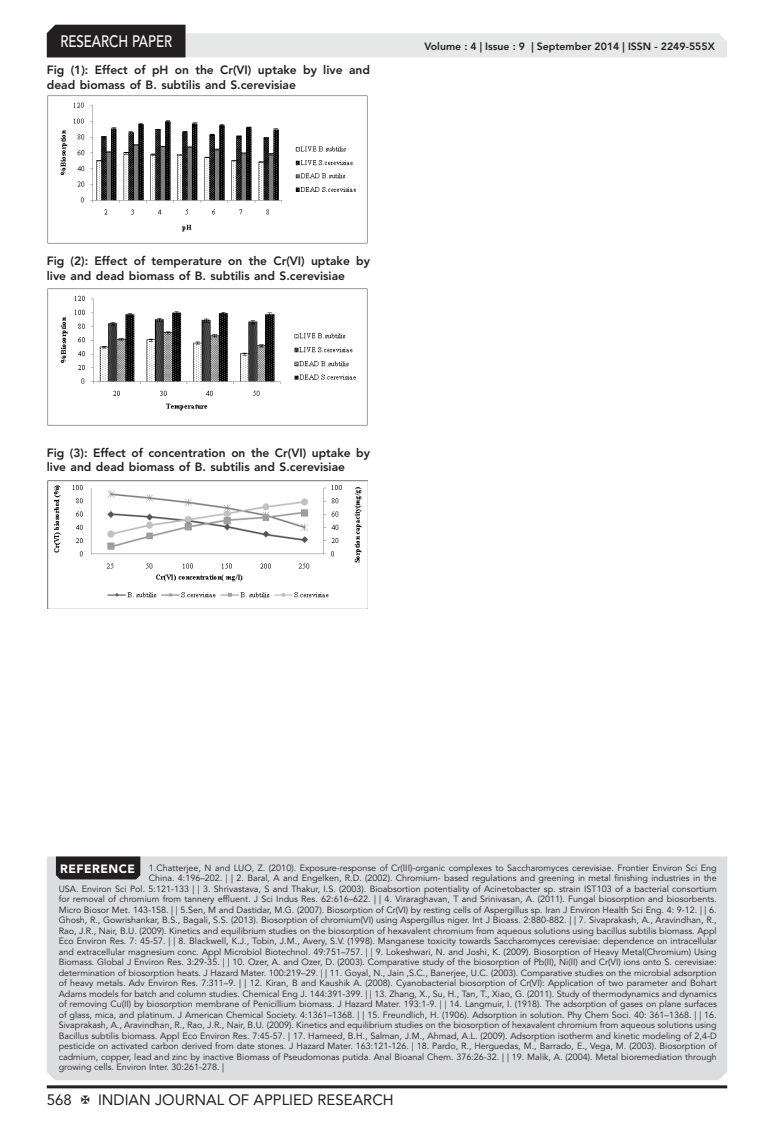
<style>
.page{position:relative;width:774px;height:1136px;background:#fff}
.page>*{position:absolute;margin:0;border:0;box-sizing:border-box;transform-origin:0 0}
.t1{font:500 16.5px "Avenir LT Std";color:#fff;scale:.8 1}
.t2{font:15px "Avenir LT Std";color:#231f20}
.t3{font:800 12px/14.7px "Avenir LT Std";color:#231f20}
.t4{font:800 10.5px "Avenir LT Std";color:#231f20}
.t5{font:9px "Avenir LT Std";color:#231f20}
.s1{font-weight:900;font-size:12px;color:#fff}
</style>
<div class="page">
<hr style="left:47px;top:1085px;width:680px;height:3px;background:#231f20">
<svg style="left:47px;top:25px;width:680px;height:32px"></svg>
<img style="left:48px;top:95px;width:319px;height:148px">
<img style="left:48px;top:289px;width:319px;height:136px">
<img style="left:48px;top:480px;width:320px;height:129px">
<div style="left:47px;top:856px;width:680px;height:224px;background:#dcdddf"></div>
<div style="left:56px;top:856px;width:84px;height:23px;background:#231f20"></div>
<h1 class="t1" style="left:60px;top:32px;width:139px">RESEARCH PAPER</h1>
<h3 class="t3" style="left:47px;top:63px;width:325px">Fig (1): Effect of pH on the Cr(VI) uptake by live and dead biomass of B. subtilis and S.cerevisiae</h3>
<p class="t4" style="left:424px;top:41px;width:292px">Volume : 4 | Issue : 9 | September 2014 | ISSN - 2249-555X</p>
<h3 class="t3" style="left:47px;top:254px;width:325px">Fig (2): Effect of temperature on the Cr(VI) uptake by live and dead biomass of B. subtilis and S.cerevisiae</h3>
<h3 class="t3" style="left:47px;top:445px;width:325px">Fig (3): Effect of concentration on the Cr(VI) uptake by live and dead biomass of B. subtilis and S.cerevisiae</h3>
<p class="t5" style="left:60px;top:862px;width:658px"><span class="s1">REFERENCE</span> 1.Chatterjee, N and LUO, Z. (2010). Exposure-response of Cr(III)-organic complexes to Saccharomyces cerevisiae. Frontier Environ Sci Eng</p>
<p class="t5" style="left:149px;top:872px;width:569px">China. 4:196–202. | | 2. Baral, A and Engelken, R.D. (2002). Chromium- based regulations and greening in metal finishing industries in the</p>
<p class="t5" style="left:59px;top:883px;width:660px">USA. Environ Sci Pol. 5:121-133 | | 3. Shrivastava, S and Thakur, I.S. (2003). Bioabsortion potentiality of Acinetobacter sp. strain IST103 of a bacterial consortium</p>
<p class="t5" style="left:59px;top:893px;width:659px">for removal of chromium from tannery effluent. J Sci Indus Res. 62:616–622. | | 4. Viraraghavan, T and Srinivasan, A. (2011). Fungal biosorption and biosorbents.</p>
<p class="t5" style="left:59px;top:904px;width:659px">Micro Biosor Met. 143-158. | | 5.Sen, M and Dastidar, M.G. (2007). Biosorption of Cr(VI) by resting cells of Aspergillus sp. Iran J Environ Health Sci Eng. 4: 9-12. | | 6.</p>
<p class="t5" style="left:59px;top:914px;width:659px">Ghosh, R., Gowrishankar, B.S., Bagali, S.S. (2013). Biosorption of chromium(VI) using Aspergillus niger. Int J Bioass. 2:880-882. | | 7. Sivaprakash, A., Aravindhan, R.,</p>
<p class="t5" style="left:59px;top:925px;width:659px">Rao, J.R., Nair, B.U. (2009). Kinetics and equilibrium studies on the biosorption of hexavalent chromium from aqueous solutions using bacillus subtilis biomass. Appl</p>
<p class="t5" style="left:59px;top:935px;width:660px">Eco Environ Res. 7: 45-57. | | 8. Blackwell, K.J., Tobin, J.M., Avery, S.V. (1998). Manganese toxicity towards Saccharomyces cerevisiae: dependence on intracellular</p>
<p class="t5" style="left:59px;top:946px;width:660px">and extracellular magnesium conc. Appl Microbiol Biotechnol. 49:751–757. | | 9. Lokeshwari, N. and Joshi, K. (2009). Biosorption of Heavy Metal(Chromium) Using</p>
<p class="t5" style="left:59px;top:956px;width:659px">Biomass. Global J Environ Res. 3:29-35. | | 10. Ozer, A. and Ozer, D. (2003). Comparative study of the biosorption of Pb(II), Ni(II) and Cr(VI) ions onto S. cerevisiae:</p>
<p class="t5" style="left:59px;top:967px;width:659px">determination of biosorption heats. J Hazard Mater. 100:219–29. | | 11. Goyal, N., Jain ,S.C., Banerjee, U.C. (2003). Comparative studies on the microbial adsorption</p>
<p class="t5" style="left:59px;top:977px;width:659px">of heavy metals. Adv Environ Res. 7:311–9. | | 12. Kiran, B and Kaushik A. (2008). Cyanobacterial biosorption of Cr(VI): Application of two parameter and Bohart</p>
<p class="t5" style="left:59px;top:988px;width:660px">Adams models for batch and column studies. Chemical Eng J. 144:391-399. | | 13. Zhang, X., Su, H., Tan, T., Xiao, G. (2011). Study of thermodynamics and dynamics</p>
<p class="t5" style="left:59px;top:998px;width:660px">of removing Cu(II) by biosorption membrane of Penicillium biomass. J Hazard Mater. 193:1-9. | | 14. Langmuir, I. (1918). The adsorption of gases on plane surfaces</p>
<p class="t5" style="left:59px;top:1009px;width:659px">of glass, mica, and platinum. J American Chemical Society. 4:1361–1368. | | 15. Freundlich, H. (1906). Adsorption in solution. Phy Chem Soci. 40: 361–1368. | | 16.</p>
<p class="t5" style="left:59px;top:1019px;width:660px">Sivaprakash, A., Aravindhan, R., Rao, J.R., Nair, B.U. (2009). Kinetics and equilibrium studies on the biosorption of hexavalent chromium from aqueous solutions using</p>
<p class="t5" style="left:59px;top:1030px;width:659px">Bacillus subtilis biomass. Appl Eco Environ Res. 7:45-57. | 17. Hameed, B.H., Salman, J.M., Ahmad, A.L. (2009). Adsorption isotherm and kinetic modeling of 2,4-D</p>
<p class="t5" style="left:59px;top:1040px;width:660px">pesticide on activated carbon derived from date stones. J Hazard Mater. 163:121-126. | 18. Pardo, R., Herguedas, M., Barrado, E., Vega, M. (2003). Biosorption of</p>
<p class="t5" style="left:59px;top:1051px;width:660px">cadmium, copper, lead and zinc by inactive Biomass of Pseudomonas putida. Anal Bioanal Chem. 376:26-32. | | 19. Malik, A. (2004). Metal bioremediation through</p>
<p class="t5" style="left:59px;top:1061px;width:167px">growing cells. Environ Inter. 30:261-278. |</p>
<h2 class="t2" style="left:47px;top:1090px;width:27px">568</h2>
<h2 class="t2" style="left:98px;top:1090px;width:297px">INDIAN JOURNAL OF APPLIED RESEARCH</h2>
</div>
